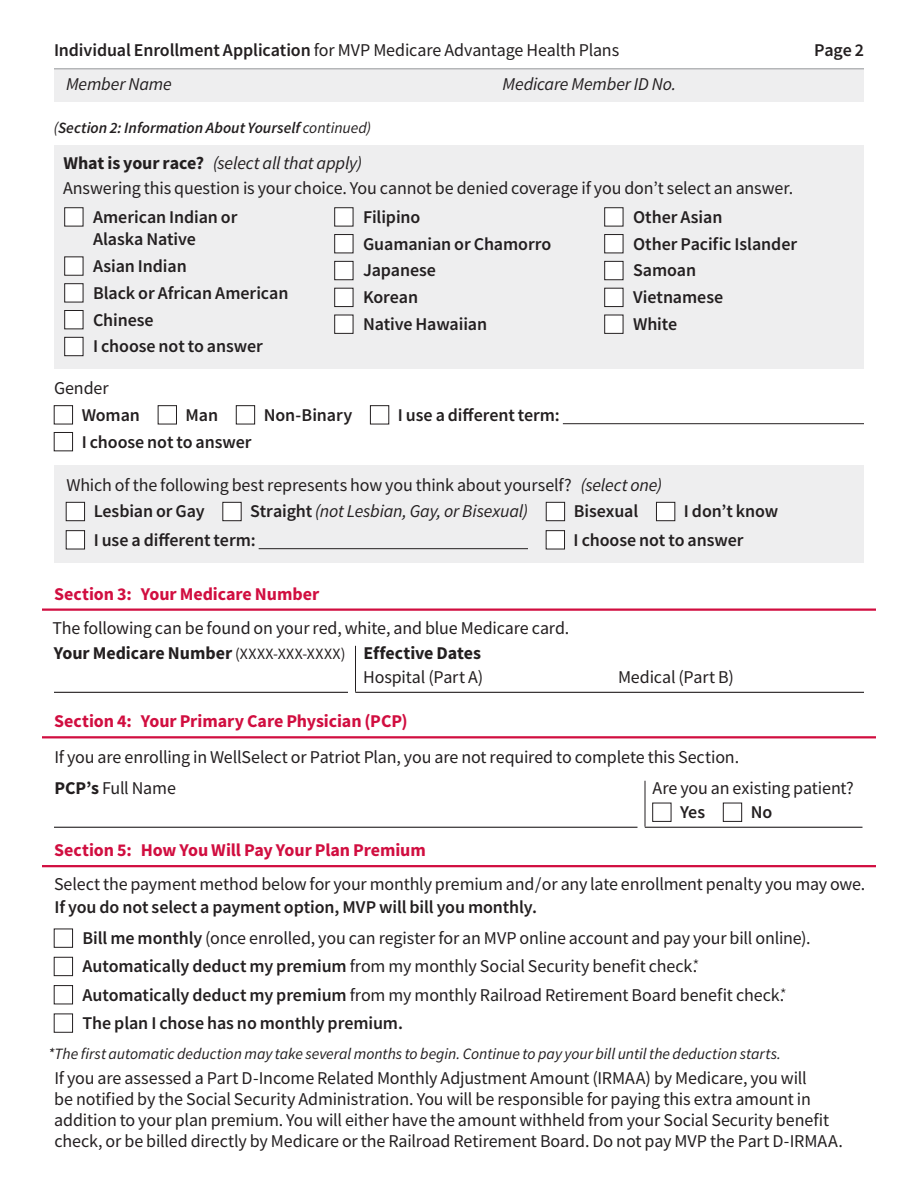
<style>
.page{position:relative;width:918px;height:1188px;background:#fff}
.page>*{position:absolute;margin:0;border:0;box-sizing:border-box;transform-origin:0 0}
.t1{font:18px/20.9px "Source Sans Pro";letter-spacing:-.01em;color:#231f20}
.t2{font:600 18px/26.8px "Source Sans Pro";letter-spacing:-.005em;color:#231f20}
.t3{font:700 18px "Source Sans Pro";letter-spacing:-.005em;color:#d10e40}
.t4{font:italic 18px "Source Sans Pro";letter-spacing:-.01em;color:#231f20}
.t5{font:italic 15.75px "Source Sans Pro";letter-spacing:-.005em;color:#231f20}
.t6{font:italic 600 15.75px "Source Sans Pro";color:#231f20}
.s1{font-weight:600}
.s2{font-weight:400}
.s3{font-weight:700}
.s4{font-style:italic}
.s5{font-weight:600;font-style:normal}
.s6{font-size:15.75px}
.s7{font-weight:300}
</style>
<div class="page">
<div style="left:54px;top:145px;width:810px;height:224px;background:#eeeeef"></div>
<div style="left:65px;top:208px;width:18px;height:18px;background:#fff"></div>
<div style="left:65px;top:257px;width:18px;height:18px;background:#fff"></div>
<div style="left:65px;top:284px;width:18px;height:18px;background:#fff"></div>
<div style="left:65px;top:311px;width:18px;height:18px;background:#fff"></div>
<div style="left:64px;top:310px;width:19px;height:19px;border:1px solid #231f20"></div>
<div style="left:65px;top:337px;width:18px;height:19px;background:#fff"></div>
<div style="left:64px;top:337px;width:19px;height:19px;border:1px solid #231f20"></div>
<div style="left:335px;top:208px;width:18px;height:18px;background:#fff"></div>
<div style="left:335px;top:235px;width:18px;height:18px;background:#fff"></div>
<div style="left:334px;top:234px;width:19px;height:19px;border:1px solid #231f20"></div>
<div style="left:335px;top:261px;width:18px;height:19px;background:#fff"></div>
<div style="left:334px;top:261px;width:19px;height:19px;border:1px solid #231f20"></div>
<div style="left:335px;top:288px;width:18px;height:19px;background:#fff"></div>
<div style="left:334px;top:288px;width:19px;height:19px;border:1px solid #231f20"></div>
<div style="left:335px;top:315px;width:18px;height:18px;background:#fff"></div>
<div style="left:334px;top:315px;width:19px;height:19px;border:1px solid #231f20"></div>
<div style="left:605px;top:208px;width:18px;height:18px;background:#fff"></div>
<div style="left:605px;top:235px;width:18px;height:18px;background:#fff"></div>
<div style="left:604px;top:234px;width:19px;height:19px;border:1px solid #231f20"></div>
<div style="left:605px;top:261px;width:18px;height:19px;background:#fff"></div>
<div style="left:604px;top:261px;width:19px;height:19px;border:1px solid #231f20"></div>
<div style="left:605px;top:288px;width:18px;height:19px;background:#fff"></div>
<div style="left:604px;top:288px;width:19px;height:19px;border:1px solid #231f20"></div>
<div style="left:605px;top:315px;width:18px;height:18px;background:#fff"></div>
<div style="left:604px;top:315px;width:19px;height:19px;border:1px solid #231f20"></div>
<hr style="left:563px;top:423px;width:301px;height:1px;background:#231f20">
<div style="left:54px;top:465px;width:810px;height:98px;background:#eeeeef"></div>
<hr style="left:259px;top:548px;width:269px;height:1px;background:#231f20">
<hr style="left:42px;top:609px;width:834px;height:2px;background:#d10e40">
<hr style="left:42px;top:736px;width:834px;height:2px;background:#d10e40">
<hr style="left:42px;top:865px;width:834px;height:2px;background:#d10e40">
<div style="left:54px;top:405px;width:19px;height:19px;border:1px solid #231f20"></div>
<div style="left:158px;top:405px;width:19px;height:19px;border:1px solid #231f20"></div>
<div style="left:236px;top:405px;width:19px;height:19px;border:1px solid #231f20"></div>
<div style="left:370px;top:405px;width:19px;height:19px;border:1px solid #231f20"></div>
<div style="left:54px;top:432px;width:19px;height:19px;border:1px solid #231f20"></div>
<div style="left:66px;top:502px;width:19px;height:19px;background:#fff"></div>
<div style="left:66px;top:502px;width:19px;height:19px;border:1px solid #231f20"></div>
<div style="left:223px;top:502px;width:18px;height:19px;background:#fff"></div>
<div style="left:223px;top:502px;width:18px;height:19px;border:1px solid #231f20"></div>
<div style="left:546px;top:502px;width:19px;height:19px;background:#fff"></div>
<div style="left:546px;top:502px;width:19px;height:19px;border:1px solid #231f20"></div>
<div style="left:656px;top:502px;width:19px;height:19px;background:#fff"></div>
<div style="left:656px;top:502px;width:19px;height:19px;border:1px solid #231f20"></div>
<div style="left:66px;top:531px;width:19px;height:18px;background:#fff"></div>
<div style="left:66px;top:530px;width:19px;height:19px;border:1px solid #231f20"></div>
<div style="left:546px;top:531px;width:19px;height:18px;background:#fff"></div>
<div style="left:546px;top:530px;width:19px;height:19px;border:1px solid #231f20"></div>
<hr style="left:355px;top:692px;width:509px;height:1px;background:#231f20">
<hr style="left:355px;top:646px;width:1px;height:46px;background:#231f20">
<hr style="left:54px;top:692px;width:294px;height:1px;background:#231f20">
<div style="left:54px;top:929px;width:19px;height:19px;border:1px solid #231f20"></div>
<div style="left:54px;top:957px;width:19px;height:19px;border:1px solid #231f20"></div>
<div style="left:54px;top:985px;width:19px;height:19px;border:1px solid #231f20"></div>
<div style="left:54px;top:1014px;width:19px;height:18px;border:1px solid #231f20"></div>
<div style="left:54px;top:69px;width:810px;height:33px;background:#eeeeef"></div>
<hr style="left:54px;top:68px;width:810px;height:1px;background:#939598">
<hr style="left:645px;top:827px;width:217px;height:1px;background:#231f20">
<hr style="left:645px;top:781px;width:1px;height:46px;background:#231f20">
<hr style="left:54px;top:827px;width:584px;height:1px;background:#231f20">
<div style="left:652px;top:803px;width:19px;height:19px;border:1px solid #231f20"></div>
<div style="left:723px;top:803px;width:19px;height:19px;border:1px solid #231f20"></div>
<p class="t1" style="left:54px;top:39px;width:567px"><span class="s1">Individual Enrollment Application</span> for MVP Medicare Advantage Health Plans</p>
<p class="t2" style="left:814px;top:36px;width:51px">Page 2</p>
<p class="t4" style="left:66px;top:72px;width:107px">Member Name</p>
<p class="t4" style="left:503px;top:72px;width:175px">Medicare Member ID No.</p>
<p class="t6" style="left:54px;top:117px;width:319px"><span class="s2">(</span>Section 2: Information About Yourself <span class="s2">continued)</span></p>
<p class="t1" style="left:63px;top:150px;width:732px;line-height:25.3px"><span class="s3">What is your race?</span> <span class="s4">(select all that apply)<br></span>Answering this question is your choice. You cannot be denied coverage if you don’t select an answer.</p>
<p class="t2" style="left:93px;top:205px;width:146px;line-height:22.4px">American Indian or<br>Alaska Native</p>
<p class="t2" style="left:93px;top:252px;width:197px">Asian Indian<br>Black or African American<br>Chinese<br>I choose not to answer</p>
<p class="t2" style="left:363px;top:203px;width:190px">Filipino<br>Guamanian or Chamorro<br>Japanese<br>Korean<br>Native Hawaiian</p>
<p class="t2" style="left:633px;top:203px;width:166px">Other Asian<br>Other Pacific Islander<br>Samoan<br>Vietnamese<br>White</p>
<p class="t1" style="left:54px;top:377px;width:56px">Gender</p>
<p class="t2" style="left:82px;top:401px;width:60px">Woman</p>
<p class="t2" style="left:186px;top:401px;width:34px">Man</p>
<p class="t2" style="left:264px;top:401px;width:90px">Non-Binary</p>
<p class="t2" style="left:398px;top:401px;width:164px">I use a different term:</p>
<p class="t2" style="left:82px;top:428px;width:171px">I choose not to answer</p>
<p class="t1" style="left:94px;top:471px;width:570px;line-height:26.8px;text-indent:-27px">Which of the following best represents how you think about yourself? <span class="s4">(select one)<br></span><span class="s1">Lesbian or Gay</span></p>
<p class="t4" style="left:250px;top:500px;width:279px"><span class="s5">Straight</span> (not Lesbian, Gay, or Bisexual)</p>
<p class="t2" style="left:574px;top:498px;width:66px">Bisexual</p>
<p class="t2" style="left:684px;top:498px;width:96px">I don’t know</p>
<p class="t2" style="left:94px;top:526px;width:164px">I use a different term:</p>
<p class="t2" style="left:574px;top:526px;width:171px">I choose not to answer</p>
<p class="t3" style="left:54px;top:581px;width:267px">Section 3: Your Medicare Number</p>
<p class="t1" style="left:52px;top:615px;width:519px;line-height:25.5px">The following can be found on your red, white, and blue Medicare card.<br><span class="s3">Your Medicare Number</span> <span class="s6">(XXXX-XXX-XXXX)</span> <span class="s3">Effective Dates</span></p>
<p class="t1" style="left:363px;top:666px;width:122px">Hospital (Part A)</p>
<p class="t1" style="left:618px;top:666px;width:117px">Medical (Part B)</p>
<p class="t3" style="left:54px;top:709px;width:355px">Section 4: Your Primary Care Physician (PCP)</p>
<p class="t1" style="left:54px;top:741px;width:686px;line-height:31.5px">If you are enrolling in WellSelect or Patriot Plan, you are not required to complete this Section.<br><span class="s3">PCP’s</span> Full Name</p>
<p class="t1" style="left:653px;top:778px;width:203px">Are you an existing patient?</p>
<p class="t2" style="left:680px;top:798px;width:27px">Yes</p>
<p class="t2" style="left:751px;top:798px;width:23px">No</p>
<p class="t3" style="left:54px;top:838px;width:373px">Section 5: How You Will Pay Your Plan Premium</p>
<p class="t1" style="left:54px;top:874px;width:813px">Select the payment method below for your monthly premium and/or any late enrollment penalty you may owe.</p>
<p class="t1" style="left:83px;top:891px;width:730px;line-height:31.3px;text-indent:-28px"><span class="s1">If you do not select a payment option, MVP will bill you monthly.<br>Bill me monthly</span> (once enrolled, you can register for an MVP online account and pay your bill online).</p>
<p class="t2" style="left:83px;top:952px;width:706px;line-height:28.3px">Automatically deduct my premium <span class="s2">from my monthly Social Security benefit check.</span><span class="s7">*<br></span>Automatically deduct my premium <span class="s2">from my monthly Railroad Retirement Board benefit check.</span><span class="s7">*<br></span>The plan I chose has no monthly premium.</p>
<p class="t5" style="left:48px;top:1044px;width:734px">*The first automatic deduction may take several months to begin. Continue to pay your bill until the deduction starts.</p>
<p class="t1" style="left:54px;top:1068px;width:790px">If you are assessed a Part D-Income Related Monthly Adjustment Amount (IRMAA) by Medicare, you will<br>be notified by the Social Security Administration. You will be responsible for paying this extra amount in addition to your plan premium. You will either have the amount withheld from your Social Security benefit check, or be billed directly by Medicare or the Railroad Retirement Board. Do not pay MVP the Part D-IRMAA.</p>
</div>
